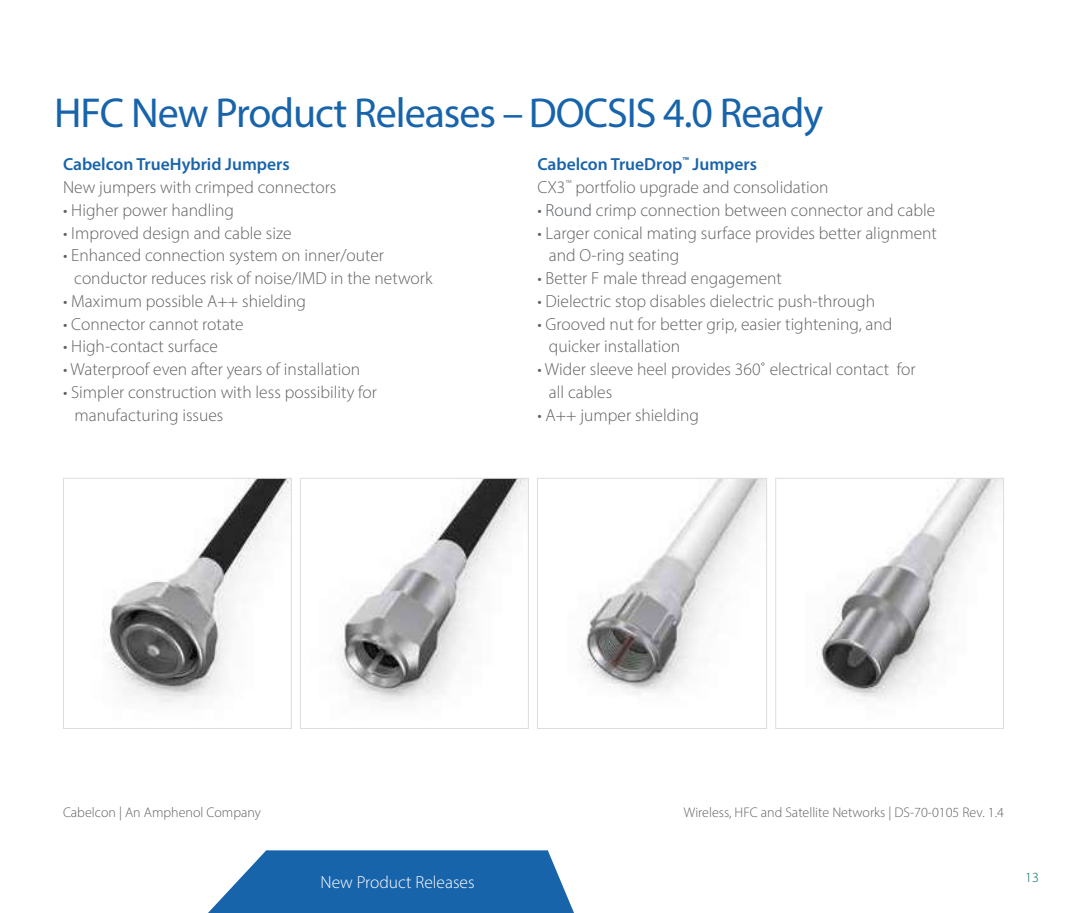
<style>
.page{position:relative;width:1067px;height:913px;background:#fff}
.page>*{position:absolute;margin:0;border:0;box-sizing:border-box;transform-origin:0 0}
.t1{font:42px "Myriad Pro";letter-spacing:-.025em;color:#1864ab}
.t2{font:300 17.5px/22.8px "Myriad Pro";color:#5f6062}
.t3{font:600 17.5px "Myriad Pro";color:#1864ab}
.t4{font:300 17.5px "Myriad Pro";color:#fff}
.t5{font:300 14px "Myriad Pro";color:#5f6062}
.t6{font:300 14px "Myriad Pro";color:#006c67}
.s1{font-weight:600;color:#1864ab}
.s2{color:#545861}
</style>
<div class="page">
<svg style="left:208px;top:850px;width:366px;height:63px;background:#3376b5"></svg>
<img style="left:337px;top:480px;width:190px;height:222px">
<div style="left:300px;top:478px;width:229px;height:251px;border:1px solid #dcddde"></div>
<img style="left:104px;top:480px;width:186px;height:223px">
<div style="left:63px;top:478px;width:229px;height:251px;border:1px solid #dcddde"></div>
<img style="left:580px;top:480px;width:185px;height:214px">
<div style="left:537px;top:478px;width:230px;height:251px;border:1px solid #dcddde"></div>
<img style="left:815px;top:480px;width:187px;height:220px">
<div style="left:775px;top:478px;width:229px;height:251px;border:1px solid #dcddde"></div>
<h1 class="t1" style="left:54px;top:87px;width:770px">HFC New Product Releases – DOCSIS 4.0 Ready</h1>
<p class="t2" style="left:537px;top:153px;width:293px"><span class="s1">Cabelcon TrueDrop</span><sup>™</sup> <span class="s1">Jumpers<br></span>CX3<sup>™</sup> portfolio upgrade and consolidation</p>
<p class="t2" style="left:537px;top:198px;width:399px">• <span class="s2">Round</span> crimp connection between connector and cable</p>
<p class="t2" style="left:549px;top:221px;width:389px;text-indent:-11px">• Larger conical mating surface provides better alignment and O-ring seating</p>
<p class="t2" style="left:537px;top:267px;width:246px">• Better F male thread engagement</p>
<p class="t2" style="left:537px;top:289px;width:339px">• Dielectric stop disables dielectric push-through</p>
<p class="t2" style="left:549px;top:312px;width:345px;text-indent:-11px">• Grooved nut for better grip, easier tightening, and quicker installation</p>
<p class="t2" style="left:549px;top:358px;width:368px;text-indent:-11px">• Wider sleeve heel provides 360˚ electrical contact for all cables</p>
<p class="t2" style="left:537px;top:403px;width:163px">• A++ jumper shielding</p>
<p class="t3" style="left:63px;top:153px;width:228px">Cabelcon TrueHybrid Jumpers</p>
<p class="t2" style="left:63px;top:176px;width:275px">New jumpers with crimped connectors</p>
<p class="t2" style="left:63px;top:198px;width:172px">• Higher power handling</p>
<p class="t2" style="left:63px;top:221px;width:230px">• Improved design and cable size</p>
<p class="t2" style="left:74px;top:244px;width:360px;text-indent:-11px">• Enhanced connection system on inner/outer conductor reduces risk of noise/IMD in the network</p>
<p class="t2" style="left:63px;top:289px;width:244px">• Maximum possible A++ shielding</p>
<p class="t2" style="left:63px;top:312px;width:182px">• Connector cannot rotate</p>
<p class="t2" style="left:63px;top:335px;width:157px">• High-contact surface</p>
<p class="t2" style="left:63px;top:358px;width:298px">• Waterproof even after years of installation</p>
<p class="t2" style="left:74px;top:380px;width:304px;text-indent:-11px">• Simpler construction with less possibility for manufacturing issues</p>
<p class="t5" style="left:63px;top:804px;width:199px">Cabelcon | An Amphenol Company</p>
<p class="t5" style="left:684px;top:804px;width:321px">Wireless, HFC and Satellite Networks | DS-70-0105 Rev. 1.4</p>
<p class="t4" style="left:320px;top:872px;width:156px">New Product Releases</p>
<p class="t6" style="left:1025px;top:868px;width:15px">13</p>
</div>
